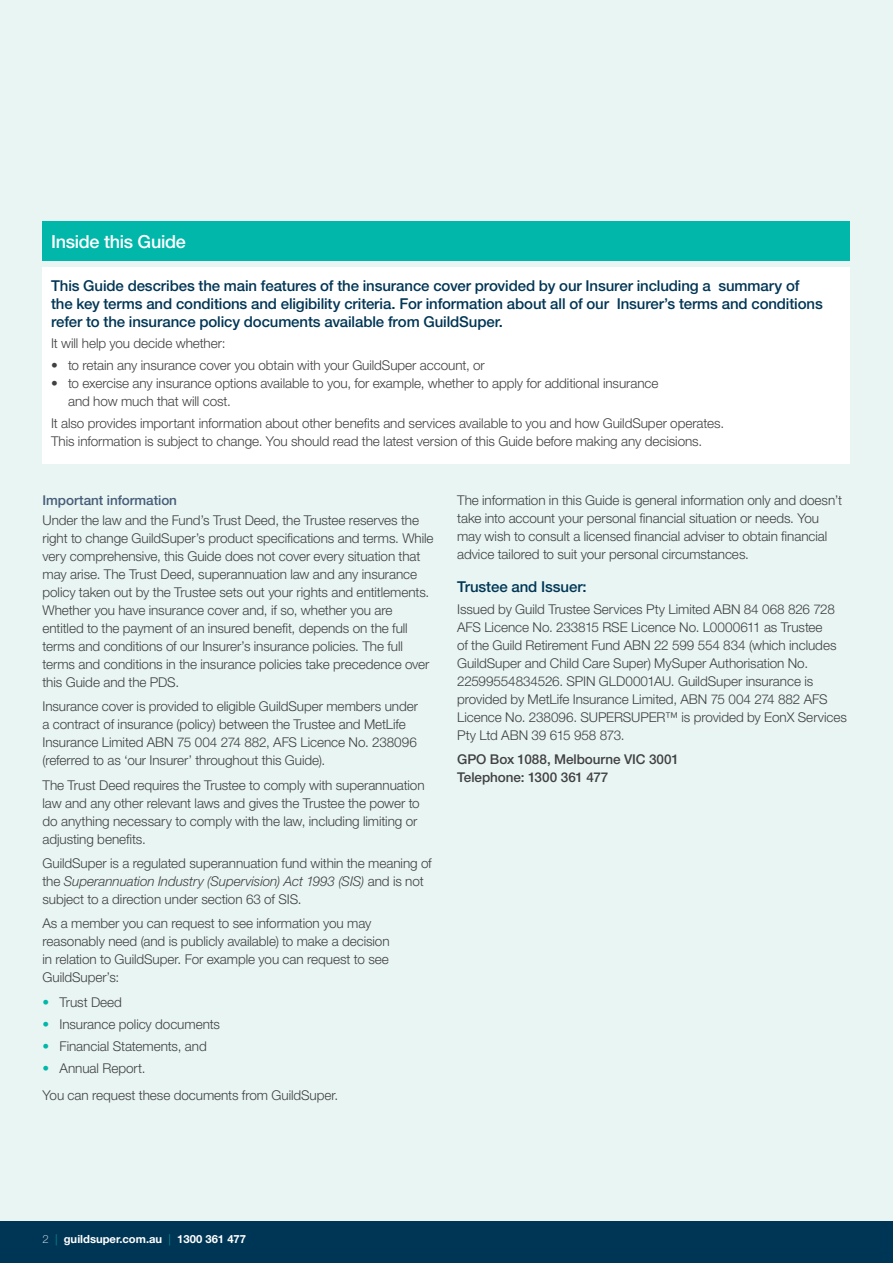
<style>
.page{position:relative;width:893px;height:1263px;background:#fff}
.page>*{position:absolute;margin:0;border:0;box-sizing:border-box;transform-origin:0 0}
.t1{font:500 18px "Helvetica Neue LT";letter-spacing:-.015em;color:#fff}
.t2{font:500 15px/18px "Helvetica Neue LT";letter-spacing:-.01em;color:#003655}
.t3{font:300 13.5px/18px "Helvetica Neue LT";letter-spacing:-.005em;color:#414042}
.t4{font:500 13.5px/18px "Helvetica Neue LT";letter-spacing:-.005em;color:#414042}
.t5{font:500 13.5px "Helvetica Neue LT";letter-spacing:-.005em;color:#475c78}
.t6{font:700 11.25px "Helvetica Neue LT";color:#fff}
.s1{font-style:italic}
.s2{font-weight:700;color:#00b7aa}
.s3{font-weight:100}
.s4{font-weight:100;color:#00b7aa}
</style>
<div class="page">
<div style="left:0;top:1220px;width:893px;height:43px;background:#003655"></div>
<div style="left:0;top:0;width:893px;height:1220px;background:#e8f5f3"></div>
<div style="left:43px;top:221px;width:807px;height:40px;background:#00b7aa"></div>
<div style="left:43px;top:267px;width:807px;height:196px;background:#fff"></div>
<h1 class="t1" style="left:51px;top:231px;width:136px">Inside this Guide</h1>
<p class="t2" style="left:51px;top:277px;width:773px">This Guide describes the main features of the insurance cover provided by our Insurer including a summary of the key terms and conditions and eligibility criteria. For information about all of our Insurer’s terms and conditions refer to the insurance policy documents available from GuildSuper.</p>
<p class="t3" style="left:51px;top:334px;width:176px">It will help you decide whether:</p>
<p class="t3" style="left:51px;top:356px;width:435px">• to retain any insurance cover you obtain with your GuildSuper account, or</p>
<p class="t3" style="left:68px;top:374px;width:592px;text-indent:-17px">• to exercise any insurance options available to you, for example, whether to apply for additional insurance and how much that will cost.</p>
<p class="t3" style="left:51px;top:414px;width:675px">It also provides important information about other benefits and services available to you and how GuildSuper operates.<br>This information is subject to change. You should read the latest version of this Guide before making any decisions.</p>
<p class="t5" style="left:43px;top:492px;width:136px">Important information</p>
<p class="t3" style="left:43px;top:511px;width:393px">Under the law and the Fund’s Trust Deed, the Trustee reserves the right to change GuildSuper’s product specifications and terms. While very comprehensive, this Guide does not cover every situation that may arise. The Trust Deed, superannuation law and any insurance policy taken out by the Trustee sets out your rights and entitlements.<br>Whether you have insurance cover and, if so, whether you are entitled to the payment of an insured benefit, depends on the full terms and conditions of our Insurer’s insurance policies. The full terms and conditions in the insurance policies take precedence over this Guide and the PDS.</p>
<p class="t3" style="left:43px;top:697px;width:377px">Insurance cover is provided to eligible GuildSuper members under a contract of insurance (policy) between the Trustee and MetLife Insurance Limited ABN 75 004 274 882, AFS Licence No. 238096 (referred to as ‘our Insurer’ throughout this Guide).</p>
<p class="t3" style="left:43px;top:775px;width:384px">The Trust Deed requires the Trustee to comply with superannuation law and any other relevant laws and gives the Trustee the power to do anything necessary to comply with the law, including limiting or adjusting benefits.</p>
<p class="t3" style="left:43px;top:854px;width:391px">GuildSuper is a regulated superannuation fund within the meaning of the <span class="s1">Superannuation Industry (Supervision) Act 1993 (SIS)</span> and is not subject to a direction under section 63 of SIS.</p>
<p class="t3" style="left:43px;top:914px;width:349px">As a member you can request to see information you may reasonably need (and is publicly available) to make a decision in relation to GuildSuper. For example you can request to see GuildSuper’s:</p>
<p class="t3" style="left:43px;top:992px;width:81px"><span class="s2">•</span> Trust Deed</p>
<p class="t3" style="left:43px;top:1015px;width:179px"><span class="s2">•</span> Insurance policy documents</p>
<p class="t3" style="left:43px;top:1037px;width:166px"><span class="s2">•</span> Financial Statements, and</p>
<p class="t3" style="left:43px;top:1055px;width:297px;line-height:26.5px"><span class="s2">•</span> Annual Report.<br>You can request these documents from GuildSuper.</p>
<p class="t3" style="left:457px;top:491px;width:387px">The information in this Guide is general information only and doesn’t take into account your personal financial situation or needs. You may wish to consult a licensed financial adviser to obtain financial advice tailored to suit your personal circumstances.</p>
<p class="t2" style="left:457px;top:577px;width:131px">Trustee and Issuer:</p>
<p class="t3" style="left:457px;top:600px;width:391px">Issued by Guild Trustee Services Pty Limited ABN 84 068 826 728<br>AFS Licence No. 233815 RSE Licence No. L0000611 as Trustee<br>of the Guild Retirement Fund ABN 22 599 554 834 (which includes GuildSuper and Child Care Super) MySuper Authorisation No.<br>22599554834526. SPIN GLD0001AU. GuildSuper insurance is provided by MetLife Insurance Limited, ABN 75 004 274 882 AFS Licence No. 238096. SUPERSUPER™ is provided by EonX Services Pty Ltd ABN 39 615 958 873.</p>
<p class="t4" style="left:457px;top:750px;width:223px">GPO Box 1088, Melbourne VIC 3001<br>Telephone: 1300 361 477</p>
<p class="t6" style="left:43px;top:1232px;width:205px"><span class="s3">2</span> <span class="s4">|</span> guildsuper.com.au <span class="s4">|</span> 1300 361 477</p>
</div>
